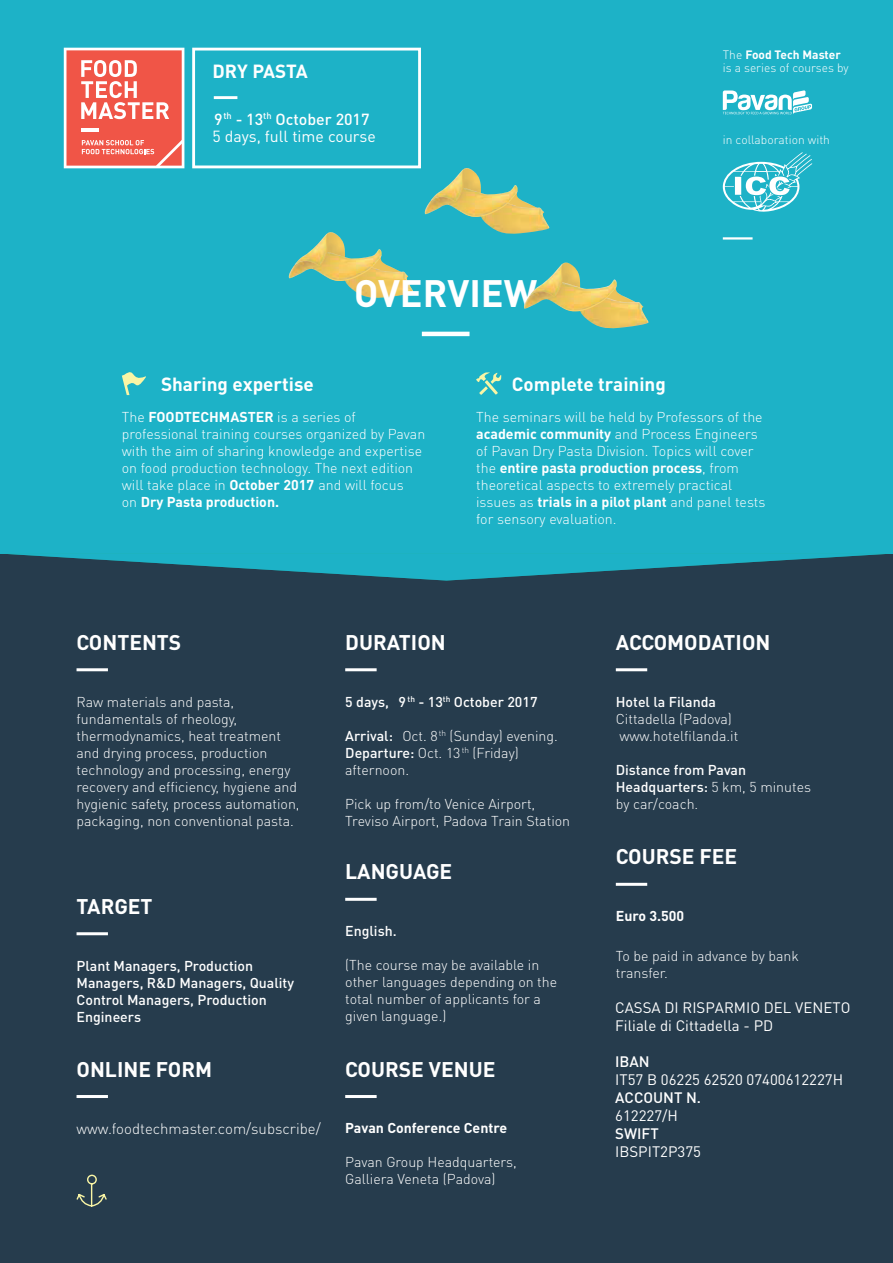
<style>
.page{position:relative;width:893px;height:1263px;background:#fff}
.page>*{position:absolute;margin:0;border:0;box-sizing:border-box;transform-origin:0 0}
.t1{font:700 37.8px "DIN Pro";color:#fff}
.t2{font:700 21px "DIN Pro";color:#fff}
.t3{font:700 18.9px "DIN Pro";color:#fff}
.t4{font:700 18.75px "DIN Pro";color:#fff}
.t5{font:15.9px/17.4px "DIN Pro";color:#fff}
.t6{font:15px/18px "DIN Pro";color:#fff}
.t7{font:300 15px "DIN Pro";color:#fff}
.t8{font:500 15px "DIN Pro";color:#fff}
.t9{font:300 14.1px/17px "DIN Pro";color:#fff}
.t10{font:500 14.1px/17px "DIN Pro";color:#fff}
.t11{font:700 14.1px "DIN Pro";color:#fff}
.t12{font:300 12px/13.5px "DIN Pro";color:#fff}
.s1{font-weight:500}
.s2{font-weight:700}
.s3{font-weight:300}
</style>
<div class="page">
<div style="left:0;top:549px;width:893px;height:714px;background:#263c4d"></div>
<div style="left:0;top:0;width:893px;height:554px;background:#1db2c7"></div>
<div style="left:192px;top:48px;width:229px;height:120px;border:3px solid #fff"></div>
<svg style="left:64px;top:48px;width:120px;height:120px;background:#f37a6f"></svg>
<hr style="left:81px;top:128px;width:17px;height:3px;background:#fff">
<hr style="left:214px;top:96px;width:23px;height:3px;background:#fff">
<hr style="left:422px;top:332px;width:47px;height:4px;background:#fff">
<svg style="left:122px;top:372px;width:24px;height:23px"></svg>
<svg style="left:476px;top:372px;width:25px;height:23px"></svg>
<svg style="left:8px;top:554px;width:877px;height:27px"></svg>
<hr style="left:77px;top:668px;width:31px;height:3px;background:#fff">
<hr style="left:345px;top:668px;width:32px;height:3px;background:#fff">
<hr style="left:77px;top:932px;width:31px;height:3px;background:#fff">
<hr style="left:616px;top:668px;width:31px;height:3px;background:#fff">
<hr style="left:616px;top:883px;width:31px;height:3px;background:#fff">
<hr style="left:345px;top:1095px;width:32px;height:3px;background:#fff">
<hr style="left:345px;top:898px;width:32px;height:3px;background:#fff">
<img style="left:345px;top:264px;width:69px;height:34px">
<img style="left:289px;top:264px;width:18px;height:15px">
<svg style="left:405px;top:273px;width:9px;height:19px"></svg>
<img style="left:295px;top:254px;width:12px;height:12px">
<svg style="left:307px;top:232px;width:75px;height:49px"></svg>
<img style="left:481px;top:200px;width:68px;height:34px">
<img style="left:425px;top:200px;width:18px;height:15px">
<svg style="left:541px;top:208px;width:9px;height:20px"></svg>
<img style="left:431px;top:189px;width:12px;height:13px">
<svg style="left:443px;top:168px;width:75px;height:49px"></svg>
<img style="left:579px;top:294px;width:70px;height:34px">
<img style="left:524px;top:295px;width:18px;height:14px">
<svg style="left:640px;top:303px;width:9px;height:19px"></svg>
<img style="left:530px;top:284px;width:12px;height:13px">
<svg style="left:542px;top:263px;width:75px;height:48px"></svg>
<svg style="left:76px;top:1174px;width:31px;height:33px"></svg>
<hr style="left:77px;top:1095px;width:31px;height:3px;background:#fff">
<svg style="left:723px;top:90px;width:89px;height:24px"></svg>
<svg style="left:723px;top:152px;width:89px;height:60px"></svg>
<hr style="left:723px;top:237px;width:30px;height:3px;background:#fff">
<h3 class="t4" style="left:213px;top:59px;width:97px">DRY PASTA</h3>
<p class="t5" style="left:213px;top:110px;width:165px"><span class="s1">9</span><sup>th</sup> <span class="s1">- 13</span><sup>th</sup> <span class="s1">October 2017<br></span>5 days, full time course</p>
<h1 class="t1" style="left:354px;top:268px;width:185px">OVERVIEW</h1>
<p class="t12" style="left:723px;top:47px;width:127px">The <span class="s2">Food Tech Master </span>is a series of courses by</p>
<p class="t12" style="left:723px;top:132px;width:109px">in collaboration with</p>
<h3 class="t3" style="left:161px;top:371px;width:154px">Sharing expertise</h3>
<p class="t9" style="left:122px;top:408px;width:305px">The <span class="s2">FOODTECHMASTER</span> is a series of professional training courses organized by Pavan with the aim of sharing knowledge and expertise on food production technology. The next edition will take place in <span class="s2">October 2017</span> and will focus<br>on <span class="s2">Dry Pasta production.</span></p>
<p class="t9" style="left:476px;top:408px;width:291px">The seminars will be held by Professors of the <span class="s2">academic community</span> and Process Engineers of Pavan Dry Pasta Division. Topics will cover the <span class="s2">entire pasta production process</span>, from theoretical aspects to extremely practical issues as <span class="s2">trials in a pilot plant</span> and panel tests for sensory evaluation.</p>
<h3 class="t3" style="left:512px;top:371px;width:156px">Complete training</h3>
<h2 class="t2" style="left:77px;top:628px;width:106px">CONTENTS</h2>
<h2 class="t2" style="left:345px;top:628px;width:102px">DURATION</h2>
<p class="t9" style="left:77px;top:693px;width:225px">Raw materials and pasta, fundamentals of rheology, thermodynamics, heat treatment and drying process, production technology and processing, energy recovery and efficiency, hygiene and hygienic safety, process automation, packaging, non conventional pasta.</p>
<p class="t10" style="left:345px;top:693px;width:194px">5 days, 9 <sup>th</sup> - 13<sup>th</sup> October 2017</p>
<p class="t9" style="left:345px;top:726px;width:214px"><span class="s1">Arrival:</span> Oct. 8<sup>th</sup> (Sunday) evening.<br><span class="s1">Departure:</span> Oct. 13<sup>th</sup> (Friday) afternoon.</p>
<p class="t9" style="left:345px;top:794px;width:226px">Pick up from/to Venice Airport,<br>Treviso Airport, Padova Train Station</p>
<h2 class="t2" style="left:77px;top:892px;width:77px">TARGET</h2>
<p class="t10" style="left:77px;top:956px;width:219px">Plant Managers, Production<br>Managers, R&amp;D Managers, Quality<br>Control Managers, Production<br>Engineers</p>
<h2 class="t2" style="left:77px;top:1055px;width:137px">ONLINE FORM</h2>
<p class="t7" style="left:77px;top:1118px;width:246px">www.foodtechmaster.com/subscribe/</p>
<h2 class="t2" style="left:345px;top:857px;width:109px">LANGUAGE</h2>
<p class="t10" style="left:345px;top:922px;width:53px">English.</p>
<p class="t9" style="left:345px;top:956px;width:214px">(The course may be available in other languages depending on the total number of applicants for a given language.)</p>
<h2 class="t2" style="left:345px;top:1055px;width:152px">COURSE VENUE</h2>
<p class="t11" style="left:345px;top:1119px;width:163px">Pavan Conference Centre</p>
<p class="t9" style="left:345px;top:1153px;width:173px">Pavan Group Headquarters,<br>Galliera Veneta (Padova)</p>
<h2 class="t2" style="left:616px;top:628px;width:156px">ACCOMODATION</h2>
<p class="t10" style="left:616px;top:693px;width:102px">Hotel la Filanda</p>
<p class="t9" style="left:616px;top:710px;width:124px">Cittadella (Padova) www.hotelfilanda.it</p>
<p class="t10" style="left:616px;top:760px;width:197px">Distance from Pavan<br>Headquarters: <span class="s3">5 km, 5 minutes by car/coach.</span></p>
<h2 class="t2" style="left:616px;top:842px;width:123px">COURSE FEE</h2>
<p class="t11" style="left:616px;top:906px;width:70px">Euro 3.500</p>
<p class="t9" style="left:616px;top:946px;width:185px">To be paid in advance by bank transfer.</p>
<p class="t6" style="left:615px;top:998px;width:237px">CASSA DI RISPARMIO DEL VENETO<br>Filiale di Cittadella - PD</p>
<p class="t8" style="left:615px;top:1051px;width:36px">IBAN</p>
<p class="t6" style="left:615px;top:1070px;width:229px">IT57 B 06225 62520 07400612227H</p>
<p class="t8" style="left:615px;top:1087px;width:87px">ACCOUNT N.</p>
<p class="t6" style="left:615px;top:1106px;width:64px">612227/H</p>
<p class="t8" style="left:615px;top:1123px;width:45px">SWIFT</p>
<p class="t6" style="left:615px;top:1142px;width:87px">IBSPIT2P375</p>
</div>
